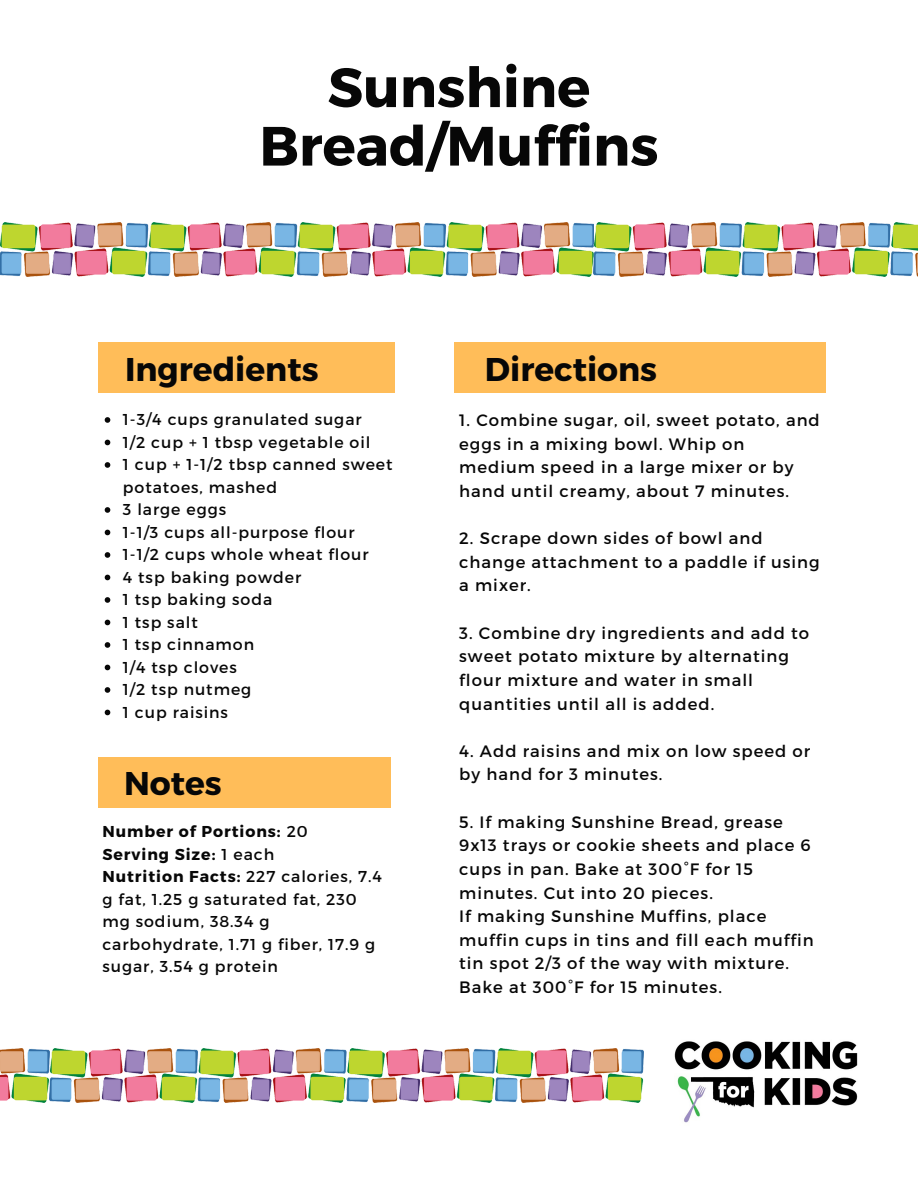
<style>
.page{position:relative;width:918px;height:1188px;background:#fff}
.page>*{position:absolute;margin:0;border:0;box-sizing:border-box;transform-origin:0 0}
.t1{font:700 55.2px/58.5px "Montserrat";color:#070707;text-align:center}
.t2{font:700 32.85px "Montserrat";color:#070707}
.t3{font:16.5px/23.7px "Montserrat";letter-spacing:.06em;color:#070707}
.t4{font:15.75px/22.5px "Montserrat";letter-spacing:.06em;color:#070707}
.s1{font-weight:700}
</style>
<div class="page">
<div style="left:98px;top:342px;width:297px;height:50px;background:#ffbd59"></div>
<div style="left:455px;top:342px;width:371px;height:50px;background:#ffbd59"></div>
<div style="left:98px;top:757px;width:293px;height:51px;background:#ffbd59"></div>
<img style="left:0;top:223px;width:918px;height:53px">
<img style="left:674px;top:1041px;width:184px;height:82px">
<img style="left:0;top:1049px;width:643px;height:53px">
<svg style="left:105px;top:417px;width:5px;height:6px"></svg>
<svg style="left:105px;top:440px;width:5px;height:5px"></svg>
<svg style="left:105px;top:462px;width:5px;height:6px"></svg>
<svg style="left:105px;top:507px;width:5px;height:6px"></svg>
<svg style="left:105px;top:530px;width:5px;height:5px"></svg>
<svg style="left:105px;top:552px;width:5px;height:6px"></svg>
<svg style="left:105px;top:575px;width:5px;height:5px"></svg>
<svg style="left:105px;top:597px;width:5px;height:6px"></svg>
<svg style="left:105px;top:620px;width:5px;height:5px"></svg>
<svg style="left:105px;top:642px;width:5px;height:6px"></svg>
<svg style="left:105px;top:665px;width:5px;height:5px"></svg>
<svg style="left:105px;top:687px;width:5px;height:6px"></svg>
<svg style="left:105px;top:710px;width:5px;height:5px"></svg>
<h1 class="t1" style="left:259px;top:55px;width:401px">Sunshine<br>Bread/Muffins</h1>
<h2 class="t2" style="left:125px;top:348px;width:195px">Ingredients</h2>
<h2 class="t2" style="left:485px;top:348px;width:174px">Directions</h2>
<p class="t4" style="left:123px;top:407px;width:271px">1-3/4 cups granulated sugar<br>1/2 cup + 1 tbsp vegetable oil<br>1 cup + 1-1/2 tbsp canned sweet potatoes, mashed<br>3 large eggs<br>1-1/3 cups all-purpose flour<br>1-1/2 cups whole wheat flour<br>4 tsp baking powder<br>1 tsp baking soda<br>1 tsp salt<br>1 tsp cinnamon<br>1/4 tsp cloves<br>1/2 tsp nutmeg<br>1 cup raisins</p>
<p class="t3" style="left:459px;top:408px;width:362px">1. Combine sugar, oil, sweet potato, and eggs in a mixing bowl. Whip on medium speed in a large mixer or by hand until creamy, about 7 minutes.</p>
<p class="t3" style="left:459px;top:526px;width:362px">2. Scrape down sides of bowl and change attachment to a paddle if using a mixer.</p>
<p class="t3" style="left:459px;top:620px;width:352px">3. Combine dry ingredients and add to sweet potato mixture by alternating flour mixture and water in small quantities until all is added.</p>
<p class="t3" style="left:459px;top:738px;width:353px">4. Add raisins and mix on low speed or by hand for 3 minutes.</p>
<p class="t3" style="left:459px;top:809px;width:356px">5. If making Sunshine Bread, grease 9x13 trays or cookie sheets and place 6 cups in pan. Bake at 300°F for 15 minutes. Cut into 20 pieces.<br>If making Sunshine Muffins, place muffin cups in tins and fill each muffin tin spot 2/3 of the way with mixture.<br>Bake at 300°F for 15 minutes.</p>
<h2 class="t2" style="left:124px;top:762px;width:99px">Notes</h2>
<p class="t4" style="left:102px;top:820px;width:281px"><span class="s1">Number of Portions:</span> 20<br><span class="s1">Serving Size:</span> 1 each<br><span class="s1">Nutrition Facts:</span> 227 calories, 7.4 g fat, 1.25 g saturated fat, 230 mg sodium, 38.34 g carbohydrate, 1.71 g fiber, 17.9 g sugar, 3.54 g protein</p>
</div>
